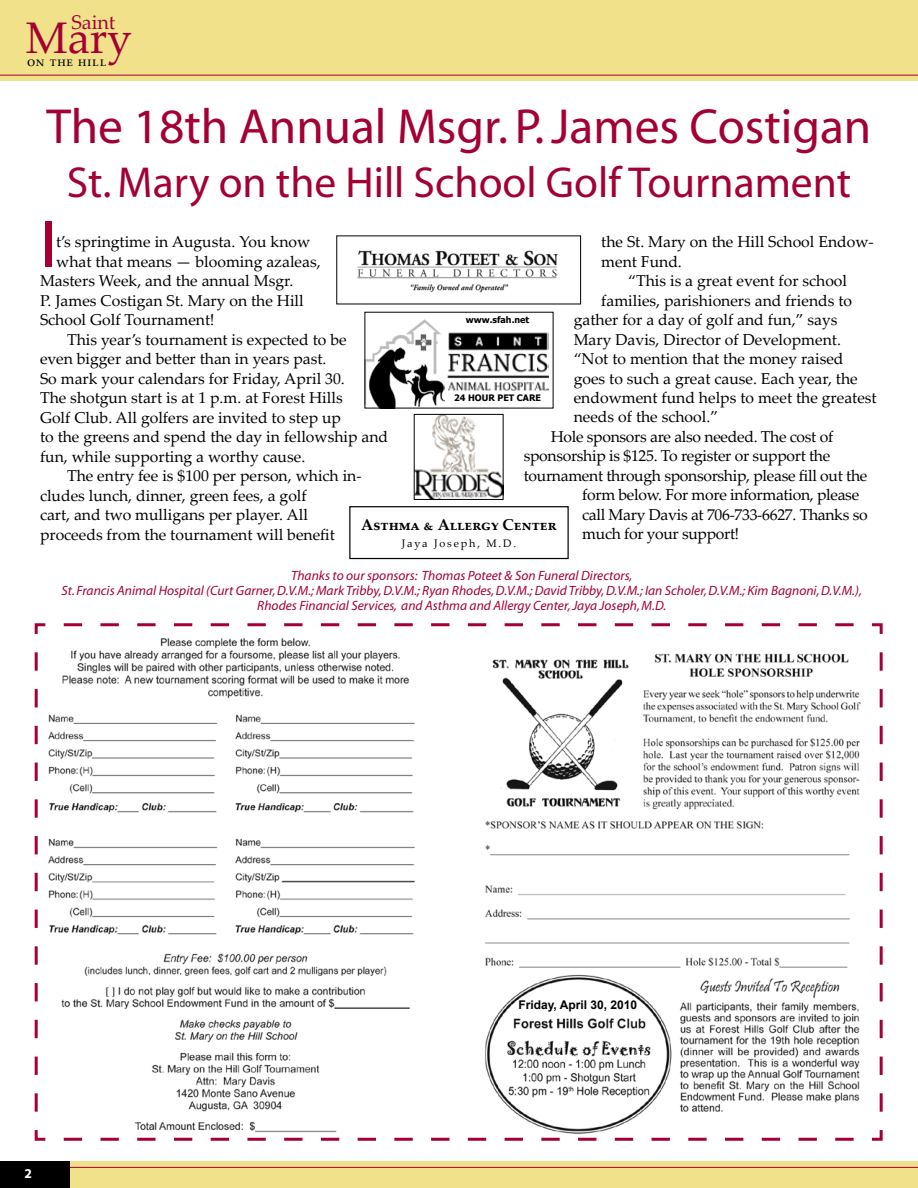
<style>
.page{position:relative;width:918px;height:1188px;background:#fff}
.page>*{position:absolute;margin:0;border:0;box-sizing:border-box;transform-origin:0 0}
.t1{font:68.1px "Myriad";color:#a30134}
.t2{font:49.5px "Myriad";color:#a30134}
.t3{font:44.25px "Palatino Linotype";color:#a30134}
.t4{font:43.5px "Myriad";color:#a30134}
.t5{font:19.8px "Palatino Linotype";color:#a30134}
.t6{font:15.75px "Palatino Linotype";color:#000}
.t7{font:15.75px "Palatino Linotype";letter-spacing:-.02em;color:#000}
.t8{font:700 15.75px "Palatino Linotype";color:#000}
.t9{font:14.25px "Palatino Linotype";color:#000}
.t10{font:italic 13.5px/15px "Myriad";color:#a30134;text-align:center}
.t11{font:700 13.5px "Myriad";color:#fff}
.t12{font:700 12px "Arial";color:#000}
.t13{font:10.95px "Palatino Linotype";letter-spacing:.17em;color:#000}
.t14{font:700 8.85px "Tahoma";color:#000}
</style>
<div class="page">
<div style="left:0;top:1161px;width:918px;height:27px;background:#f2e18b"></div>
<hr style="left:0;top:1167px;width:918px;height:1px;background:#a30134">
<div style="left:0;top:1161px;width:70px;height:27px;background:#000"></div>
<div style="left:0;top:0;width:918px;height:81px;background:#f2e18b"></div>
<hr style="left:0;top:75px;width:918px;height:1px;background:#a30134">
<svg style="left:34px;top:623px;width:849px;height:518px"></svg>
<img style="left:357px;top:250px;width:201px;height:43px">
<img style="left:416px;top:416px;width:85px;height:82px">
<div style="left:414px;top:414px;width:89px;height:86px;border:1px solid #000"></div>
<img style="left:367px;top:320px;width:78px;height:86px">
<img style="left:447px;top:332px;width:101px;height:59px">
<div style="left:518px;top:1000px;width:120px;height:18px;background:#fff"></div>
<div style="left:349px;top:506px;width:220px;height:53px;border:1px solid #000"></div>
<p class="t5" style="left:71px;top:8px;width:46px">Saint</p>
<p class="t9" style="left:27px;top:51px;width:81px">on the hill</p>
<h3 class="t3" style="left:26px;top:7px;width:108px">Mary</h3>
<h2 class="t2" style="left:47px;top:102px;width:826px">The 18th Annual Msgr. P. James Costigan</h2>
<h3 class="t4" style="left:67px;top:161px;width:786px">St. Mary on the Hill School Golf Tournament</h3>
<h1 class="t1" style="left:40px;top:210px;width:18px">I</h1>
<p class="t6" style="left:601px;top:230px;width:274px">the St. Mary on the Hill School Endow-</p>
<p class="t6" style="left:601px;top:250px;width:82px">ment Fund.</p>
<p class="t6" style="left:628px;top:269px;width:220px">“This is a great event for school</p>
<p class="t6" style="left:601px;top:289px;width:252px">families, parishioners and friends to</p>
<p class="t6" style="left:574px;top:308px;width:265px">gather for a day of golf and fun,” says</p>
<p class="t6" style="left:574px;top:328px;width:269px">Mary Davis, Director of Development.</p>
<p class="t6" style="left:574px;top:347px;width:271px">“Not to mention that the money raised</p>
<p class="t6" style="left:574px;top:367px;width:286px">goes to such a great cause. Each year, the</p>
<p class="t6" style="left:574px;top:386px;width:305px">endowment fund helps to meet the greatest</p>
<p class="t6" style="left:574px;top:406px;width:146px">needs of the school.”</p>
<p class="t7" style="left:551px;top:425px;width:284px">Hole sponsors are also needed. The cost of</p>
<p class="t7" style="left:524px;top:445px;width:308px">sponsorship is $125. To register or support the</p>
<p class="t7" style="left:524px;top:464px;width:345px">tournament through sponsorship, please fill out the</p>
<p class="t7" style="left:582px;top:484px;width:279px">form below. For more information, please</p>
<p class="t7" style="left:582px;top:503px;width:287px">call Mary Davis at 706-733-6627. Thanks so</p>
<p class="t7" style="left:582px;top:523px;width:159px">much for your support!</p>
<p class="t10" style="left:62px;top:568px;width:802px">Thanks to our sponsors: Thomas Poteet &amp; Son Funeral Directors,<br>St. Francis Animal Hospital (Curt Garner, D.V.M.; Mark Tribby, D.V.M.; Ryan Rhodes, D.V.M.; David Tribby, D.V.M.; Ian Scholer, D.V.M.; Kim Bagnoni, D.V.M.),<br>Rhodes Financial Services, and Asthma and Allergy Center, Jaya Joseph, M.D.</p>
<p class="t6" style="left:56px;top:230px;width:256px">t’s springtime in Augusta. You know</p>
<p class="t6" style="left:56px;top:250px;width:266px">what that means — blooming azaleas,</p>
<p class="t6" style="left:40px;top:269px;width:255px">Masters Week, and the annual Msgr.</p>
<p class="t6" style="left:40px;top:289px;width:265px">P. James Costigan St. Mary on the Hill</p>
<p class="t6" style="left:40px;top:308px;width:176px">School Golf Tournament!</p>
<p class="t6" style="left:67px;top:328px;width:281px">This year’s tournament is expected to be</p>
<p class="t6" style="left:40px;top:347px;width:288px">even bigger and better than in years past.</p>
<p class="t6" style="left:40px;top:367px;width:306px">So mark your calendars for Friday, April 30.</p>
<p class="t6" style="left:40px;top:386px;width:304px">The shotgun start is at 1 p.m. at Forest Hills</p>
<p class="t6" style="left:40px;top:406px;width:303px">Golf Club. All golfers are invited to step up</p>
<p class="t6" style="left:40px;top:425px;width:350px">to the greens and spend the day in fellowship and</p>
<p class="t6" style="left:40px;top:445px;width:267px">fun, while supporting a worthy cause.</p>
<p class="t6" style="left:67px;top:464px;width:296px">The entry fee is $100 per person, which in-</p>
<p class="t6" style="left:40px;top:484px;width:268px">cludes lunch, dinner, green fees, a golf</p>
<p class="t6" style="left:40px;top:503px;width:269px">cart, and two mulligans per player. All</p>
<p class="t6" style="left:40px;top:523px;width:296px">proceeds from the tournament will benefit</p>
<p class="t14" style="left:466px;top:314px;width:65px">www.sfah.net</p>
<p class="t14" style="left:454px;top:392px;width:88px">24 HOUR PET CARE</p>
<p class="t8" style="left:361px;top:513px;width:197px">Asthma &amp; Allergy Center</p>
<p class="t13" style="left:402px;top:535px;width:116px">Jaya Joseph, M.D.</p>
<p class="t11" style="left:24px;top:1166px;width:9px">2</p>
<p class="t12" style="left:519px;top:997px;width:120px">Friday, April 30, 2010</p>
</div>
